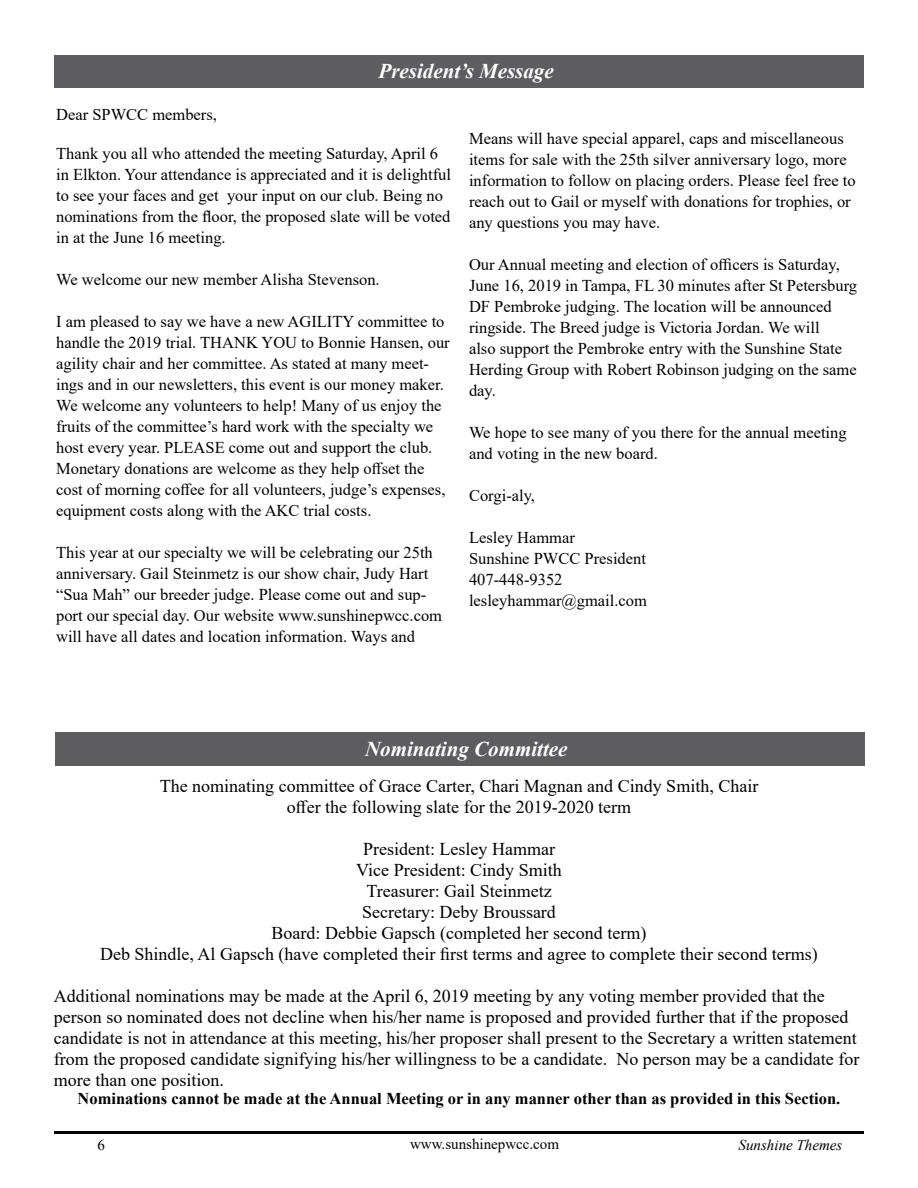
<style>
.page{position:relative;width:918px;height:1188px;background:#fff}
.page>*{position:absolute;margin:0;border:0;box-sizing:border-box;transform-origin:0 0}
.t1{font:italic 700 21px "Times New Roman";color:#fff}
.t2{font:18px/21px "Times New Roman";color:#000;text-align:center}
.t3{font:16.5px/21px "Times New Roman";color:#000}
.t4{font:700 16.5px "Times New Roman";color:#000}
.t5{font:15px "Times New Roman";color:#000}
.t6{font:italic 15px "Times New Roman";color:#000}
</style>
<div class="page">
<hr style="left:54px;top:1131px;width:810px;height:3px;background:#000">
<div style="left:54px;top:55px;width:810px;height:33px;background:#5d5d60"></div>
<div style="left:55px;top:733px;width:810px;height:33px;background:#5d5d60"></div>
<p class="t1" style="left:379px;top:57px;width:177px">President’s Message</p>
<p class="t3" style="left:56px;top:104px;width:162px">Dear SPWCC members,</p>
<p class="t3" style="left:56px;top:143px;width:396px">Thank you all who attended the meeting Saturday, April 6 in Elkton. Your attendance is appreciated and it is delightful to see your faces and get your input on our club. Being no nominations from the floor, the proposed slate will be voted in at the June 16 meeting.</p>
<p class="t3" style="left:56px;top:269px;width:325px">We welcome our new member Alisha Stevenson.</p>
<p class="t3" style="left:56px;top:311px;width:395px">I am pleased to say we have a new AGILITY committee to handle the 2019 trial. THANK YOU to Bonnie Hansen, our agility chair and her committee. As stated at many meet&shy;ings and in our newsletters, this event is our money maker.<br>We welcome any volunteers to help! Many of us enjoy the fruits of the committee’s hard work with the specialty we host every year. PLEASE come out and support the club.<br>Monetary donations are welcome as they help offset the cost of morning coffee for all volunteers, judge’s expenses, equipment costs along with the AKC trial costs.</p>
<p class="t3" style="left:56px;top:542px;width:387px">This year at our specialty we will be celebrating our 25th anniversary. Gail Steinmetz is our show chair, Judy Hart “Sua Mah” our breeder judge. Please come out and sup&shy;port our special day. Our website www.sunshinepwcc.com will have all dates and location information. Ways and</p>
<p class="t3" style="left:469px;top:128px;width:388px">Means will have special apparel, caps and miscellaneous items for sale with the 25th silver anniversary logo, more information to follow on placing orders. Please feel free to reach out to Gail or myself with donations for trophies, or any questions you may have.</p>
<p class="t3" style="left:469px;top:254px;width:390px">Our Annual meeting and election of officers is Saturday, June 16, 2019 in Tampa, FL 30 minutes after St Petersburg DF Pembroke judging. The location will be announced ringside. The Breed judge is Victoria Jordan. We will<br>also support the Pembroke entry with the Sunshine State Herding Group with Robert Robinson judging on the same day.</p>
<p class="t3" style="left:469px;top:422px;width:379px">We hope to see many of you there for the annual meeting and voting in the new board.</p>
<p class="t3" style="left:469px;top:485px;width:67px">Corgi-aly,</p>
<p class="t3" style="left:469px;top:527px;width:179px">Lesley Hammar<br>Sunshine PWCC President<br>407-448-9352 lesleyhammar@gmail.com</p>
<p class="t1" style="left:365px;top:735px;width:204px">Nominating Committee</p>
<p class="t2" style="left:160px;top:775px;width:600px">The nominating committee of Grace Carter, Chari Magnan and Cindy Smith, Chair offer the following slate for the 2019-2020 term</p>
<p class="t2" style="left:100px;top:838px;width:719px">President: Lesley Hammar<br>Vice President: Cindy Smith<br>Treasurer: Gail Steinmetz<br>Secretary: Deby Broussard<br>Board: Debbie Gapsch (completed her second term)<br>Deb Shindle, Al Gapsch (have completed their first terms and agree to complete their second terms)</p>
<p class="t2" style="left:54px;top:985px;width:807px;text-align:left">Additional nominations may be made at the April 6, 2019 meeting by any voting member provided that the person so nominated does not decline when his/her name is proposed and provided further that if the proposed candidate is not in attendance at this meeting, his/her proposer shall present to the Secretary a written statement from the proposed candidate signifying his/her willingness to be a candidate. No person may be a candidate for more than one position.</p>
<p class="t4" style="left:78px;top:1086px;width:764px">Nominations cannot be made at the Annual Meeting or in any manner other than as provided in this Section.</p>
<p class="t5" style="left:98px;top:1135px;width:9px">6</p>
<p class="t5" style="left:410px;top:1133px;width:151px">www.sunshinepwcc.com</p>
<p class="t6" style="left:739px;top:1135px;width:105px">Sunshine Themes</p>
</div>
